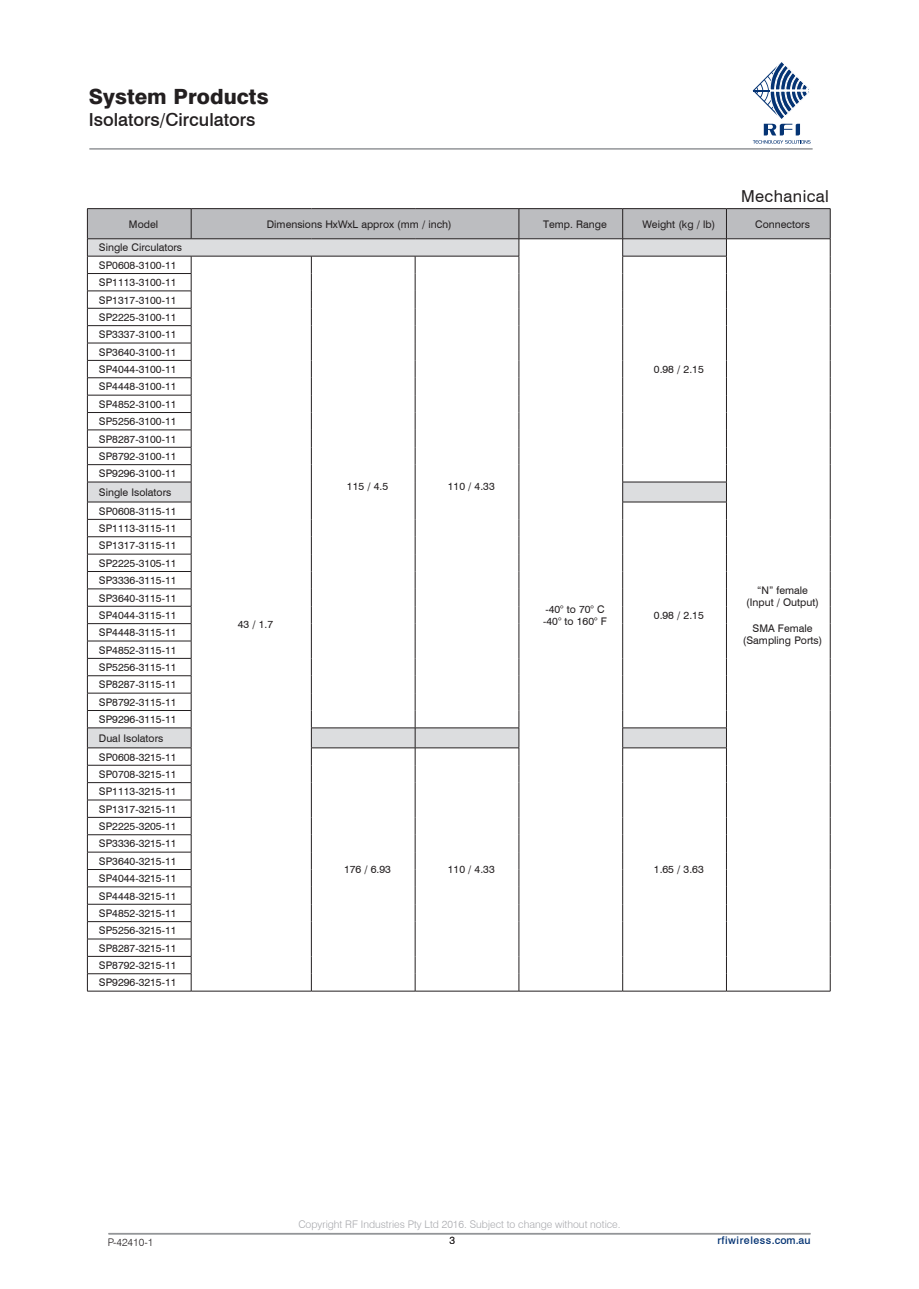
<style>
.page{position:relative;width:919px;height:1289px;background:#fff}
.page>*{position:absolute;margin:0;border:0;box-sizing:border-box;transform-origin:0 0}
.t1{font:800 21px "Swiss 721 BT";color:#231f20}
.t2{font:500 18px "Swiss 721 BT";color:#231f20}
.Table_Heading{font:16.5px "Swiss 721 BT";letter-spacing:.025em;color:#231f20}
.Specs_Body{font:10.5px "Swiss 721 BT";color:#231f20}
.Specs_List_TITLE{font:10.5px "Swiss 721 BT";color:#231f20}
.t3{font:300 10.5px "Swiss 721 BT";color:#a8a9ad}
.t4{font:500 10.5px "Swiss 721 BT";letter-spacing:.05em;color:#053474}
.t5{font:300 10.5px "Swiss 721 BT";color:#231f20}
</style>
<div class="page">
<hr style="left:89px;top:148px;width:723px;height:2px;background:#939598">
<hr style="left:108px;top:1232px;width:702px;height:2px;background:#939598">
<svg style="left:752px;top:62px;width:58px;height:82px"></svg>
<hr style="left:87px;top:208px;width:104px;height:1px;background:#231f20">
<hr style="left:191px;top:208px;width:120px;height:1px;background:#231f20">
<hr style="left:311px;top:208px;width:104px;height:1px;background:#231f20">
<hr style="left:415px;top:208px;width:104px;height:1px;background:#231f20">
<hr style="left:519px;top:208px;width:103px;height:1px;background:#231f20">
<hr style="left:622px;top:208px;width:104px;height:1px;background:#231f20">
<hr style="left:726px;top:208px;width:104px;height:1px;background:#231f20">
<hr style="left:87px;top:990px;width:104px;height:1px;background:#231f20">
<hr style="left:191px;top:990px;width:120px;height:1px;background:#231f20">
<hr style="left:311px;top:990px;width:104px;height:1px;background:#231f20">
<hr style="left:415px;top:990px;width:104px;height:1px;background:#231f20">
<hr style="left:519px;top:990px;width:103px;height:1px;background:#231f20">
<hr style="left:622px;top:990px;width:104px;height:1px;background:#231f20">
<hr style="left:726px;top:990px;width:104px;height:1px;background:#231f20">
<svg style="left:87px;top:209px;width:743px;height:781px"></svg>
<hr style="left:622px;top:256px;width:104px;height:1px;background:#231f20">
<h1 class="t1" style="left:89px;top:84px;width:182px">System Products</h1>
<h2 class="t2" style="left:89px;top:108px;width:168px">Isolators/Circulators</h2>
<p class="Table_Heading" style="left:741px;top:186px;width:89px">Mechanical</p>
<p class="Specs_List_TITLE" style="left:129px;top:217px;width:31px">Model</p>
<p class="Specs_List_TITLE" style="left:267px;top:217px;width:186px">Dimensions HxWxL approx (mm / inch)</p>
<p class="Specs_List_TITLE" style="left:543px;top:217px;width:65px">Temp. Range</p>
<p class="Specs_List_TITLE" style="left:642px;top:217px;width:74px">Weight (kg / lb)</p>
<p class="Specs_List_TITLE" style="left:755px;top:217px;width:56px">Connectors</p>
<p class="Specs_List_TITLE" style="left:99px;top:241px;width:85px">Single Circulators</p>
<p class="Specs_Body" style="left:99px;top:259px;width:79px">SP0608-3100-11</p>
<p class="Specs_Body" style="left:99px;top:276px;width:79px">SP1113-3100-11</p>
<p class="Specs_Body" style="left:99px;top:293px;width:79px">SP1317-3100-11</p>
<p class="Specs_Body" style="left:99px;top:311px;width:79px">SP2225-3100-11</p>
<p class="Specs_Body" style="left:99px;top:328px;width:79px">SP3337-3100-11</p>
<p class="Specs_Body" style="left:99px;top:345px;width:79px">SP3640-3100-11</p>
<p class="Specs_Body" style="left:99px;top:363px;width:79px">SP4044-3100-11</p>
<p class="Specs_Body" style="left:99px;top:380px;width:79px">SP4448-3100-11</p>
<p class="Specs_Body" style="left:99px;top:398px;width:79px">SP4852-3100-11</p>
<p class="Specs_Body" style="left:99px;top:415px;width:79px">SP5256-3100-11</p>
<p class="Specs_Body" style="left:99px;top:432px;width:79px">SP8287-3100-11</p>
<p class="Specs_Body" style="left:99px;top:450px;width:79px">SP8792-3100-11</p>
<p class="Specs_Body" style="left:99px;top:467px;width:79px">SP9296-3100-11</p>
<p class="Specs_Body" style="left:99px;top:486px;width:74px">Single Isolators</p>
<p class="Specs_Body" style="left:99px;top:504px;width:79px">SP0608-3115-11</p>
<p class="Specs_Body" style="left:99px;top:522px;width:79px">SP1113-3115-11</p>
<p class="Specs_Body" style="left:99px;top:539px;width:79px">SP1317-3115-11</p>
<p class="Specs_Body" style="left:99px;top:556px;width:79px">SP2225-3105-11</p>
<p class="Specs_Body" style="left:99px;top:574px;width:79px">SP3336-3115-11</p>
<p class="Specs_Body" style="left:99px;top:591px;width:79px">SP3640-3115-11</p>
<p class="Specs_Body" style="left:99px;top:609px;width:79px">SP4044-3115-11</p>
<p class="Specs_Body" style="left:99px;top:626px;width:79px">SP4448-3115-11</p>
<p class="Specs_Body" style="left:99px;top:643px;width:79px">SP4852-3115-11</p>
<p class="Specs_Body" style="left:99px;top:661px;width:79px">SP5256-3115-11</p>
<p class="Specs_Body" style="left:99px;top:678px;width:79px">SP8287-3115-11</p>
<p class="Specs_Body" style="left:99px;top:695px;width:79px">SP8792-3115-11</p>
<p class="Specs_Body" style="left:99px;top:713px;width:79px">SP9296-3115-11</p>
<p class="Specs_Body" style="left:99px;top:731px;width:66px">Dual Isolators</p>
<p class="Specs_Body" style="left:99px;top:750px;width:79px">SP0608-3215-11</p>
<p class="Specs_Body" style="left:99px;top:767px;width:79px">SP0708-3215-11</p>
<p class="Specs_Body" style="left:99px;top:785px;width:79px">SP1113-3215-11</p>
<p class="Specs_Body" style="left:99px;top:802px;width:79px">SP1317-3215-11</p>
<p class="Specs_Body" style="left:99px;top:820px;width:79px">SP2225-3205-11</p>
<p class="Specs_Body" style="left:99px;top:837px;width:79px">SP3336-3215-11</p>
<p class="Specs_Body" style="left:99px;top:854px;width:79px">SP3640-3215-11</p>
<p class="Specs_Body" style="left:99px;top:872px;width:79px">SP4044-3215-11</p>
<p class="Specs_Body" style="left:99px;top:889px;width:79px">SP4448-3215-11</p>
<p class="Specs_Body" style="left:99px;top:906px;width:79px">SP4852-3215-11</p>
<p class="Specs_Body" style="left:99px;top:924px;width:79px">SP5256-3215-11</p>
<p class="Specs_Body" style="left:99px;top:941px;width:79px">SP8287-3215-11</p>
<p class="Specs_Body" style="left:99px;top:958px;width:79px">SP8792-3215-11</p>
<p class="Specs_Body" style="left:99px;top:976px;width:79px">SP9296-3215-11</p>
<p class="Specs_Body" style="left:238px;top:617px;width:37px">43 / 1.7</p>
<p class="Specs_Body" style="left:347px;top:479px;width:43px">115 / 4.5</p>
<p class="Specs_Body" style="left:448px;top:479px;width:48px">110 / 4.33</p>
<p class="Specs_Body" style="left:654px;top:363px;width:51px">0.98 / 2.15</p>
<p class="Specs_List_TITLE" style="left:545px;top:602px;width:61px">-40° to 70° C</p>
<p class="Specs_List_TITLE" style="left:543px;top:615px;width:65px">-40° to 160° F</p>
<p class="Specs_Body" style="left:654px;top:609px;width:51px">0.98 / 2.15</p>
<p class="Specs_List_TITLE" style="left:757px;top:583px;width:52px">“N” female</p>
<p class="Specs_List_TITLE" style="left:746px;top:596px;width:74px">(Input / Output)</p>
<p class="Specs_List_TITLE" style="left:752px;top:621px;width:62px">SMA Female</p>
<p class="Specs_List_TITLE" style="left:743px;top:634px;width:81px">(Sampling Ports)</p>
<p class="Specs_Body" style="left:344px;top:863px;width:48px">176 / 6.93</p>
<p class="Specs_Body" style="left:448px;top:863px;width:48px">110 / 4.33</p>
<p class="Specs_Body" style="left:654px;top:863px;width:51px">1.65 / 3.63</p>
<p class="t5" style="left:108px;top:1235px;width:47px">P-42410-1</p>
<p class="t3" style="left:298px;top:1217px;width:324px">Copyright RF Industries Pty Ltd 2016. Subject to change without notice.</p>
<p class="t5" style="left:449px;top:1233px;width:7px">3</p>
<p class="t4" style="left:717px;top:1233px;width:95px">rfiwireless.com.au</p>
</div>
